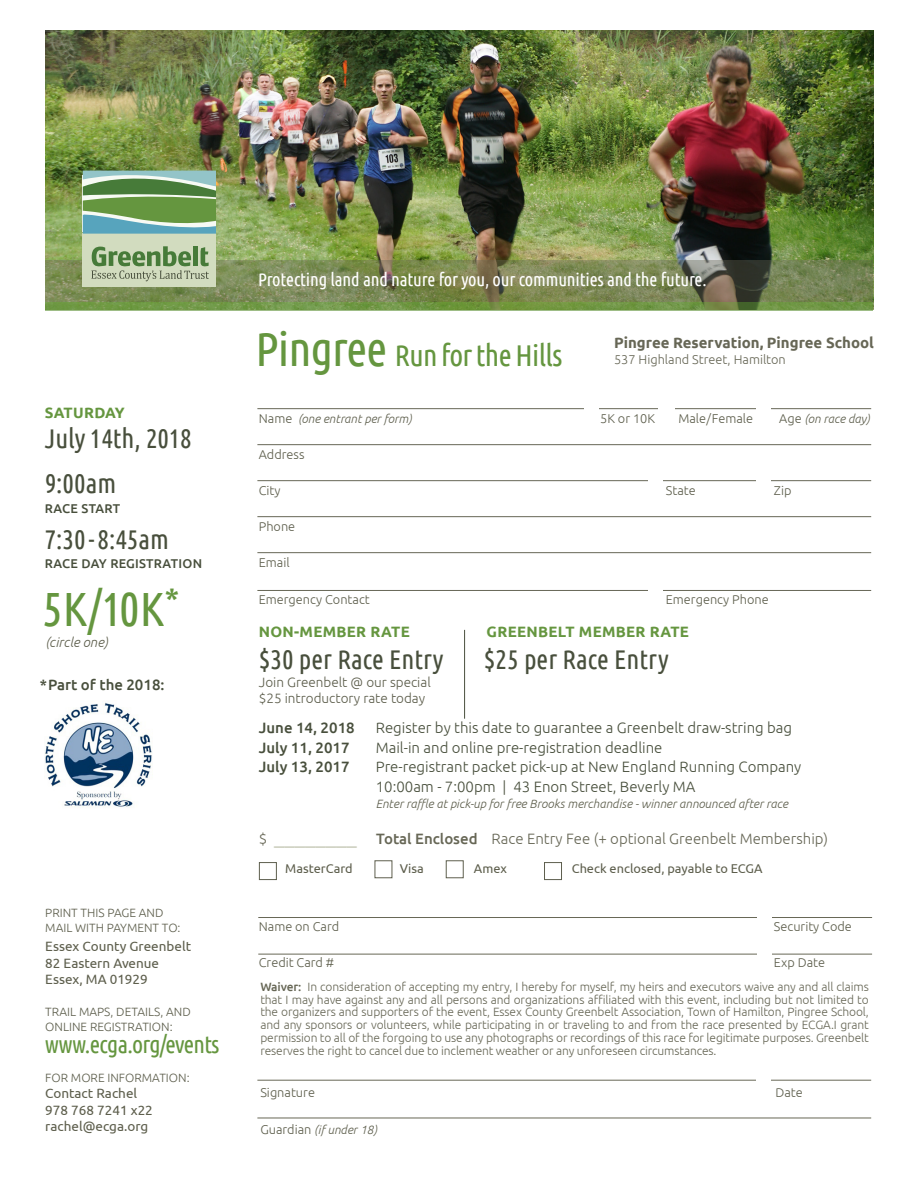
<style>
.page{position:relative;width:918px;height:1188px;background:#fff}
.page>*{position:absolute;margin:0;border:0;box-sizing:border-box;transform-origin:0 0}
.t1{font:48px "Ubuntu Condensed";color:#65963f}
.t2{font:30px "Ubuntu Condensed";letter-spacing:-.02em;color:#65963f}
.t3{font:27px "Ubuntu Condensed";color:#484f3c}
.t4{font:24px "Ubuntu Condensed";letter-spacing:-.03em;color:#65963f}
.t5{font:18.3px "Ubuntu Condensed";letter-spacing:-.01em;color:#fff}
.t6{font:300 15px "Ubuntu";color:#484f3c}
.t7{font:300 15px "Ubuntu";color:#676756}
.t8{font:500 15px "Ubuntu";color:#484f3c}
.t9{font:700 15px "Ubuntu";letter-spacing:.02em;color:#65963f}
.t10{font:700 15px "Ubuntu";color:#676756}
.t11{font:13.5px "Ubuntu";color:#5d5e4c}
.t12{font:300 13.5px "Ubuntu";color:#5d5e4c}
.t13{font:italic 300 13.5px "Ubuntu";color:#5d5e4c}
.t14{font:300 12.75px "Ubuntu";color:#5d5e4c}
.t15{font:12.75px "Ubuntu";color:#5d5e4c}
.t16{font:500 12.75px "Ubuntu";letter-spacing:.02em;color:#484f3c}
.t17{font:300 12.75px "Ubuntu";color:#676756}
.t18{font:300 12px/12.8px "Ubuntu";letter-spacing:-.01em;color:#676756;text-align:justify}
.t19{font:italic 300 12px "Ubuntu";color:#5d5e4c}
.t20{font:300 12px "Ubuntu";color:#5d5e4c}
.s1{font-size:48px}
.s2{font-style:normal;font-size:12.75px}
.s3{font-weight:400;font-size:21px;color:#ced1c1}
.s4{font-weight:500}
</style>
<div class="page">
<img style="left:45px;top:30px;width:829px;height:279px">
<hr style="left:257px;top:408px;width:614px;height:1px;background:#676756">
<hr style="left:257px;top:444px;width:614px;height:1px;background:#676756">
<hr style="left:257px;top:480px;width:614px;height:1px;background:#676756">
<hr style="left:257px;top:516px;width:614px;height:1px;background:#676756">
<hr style="left:257px;top:552px;width:614px;height:1px;background:#676756">
<hr style="left:257px;top:590px;width:614px;height:1px;background:#676756">
<svg style="left:45px;top:302px;width:828px;height:9px;background:#759a4c"></svg>
<svg style="left:45px;top:260px;width:828px;height:42px;background:#788254"></svg>
<div style="left:83px;top:234px;width:133px;height:53px;background:#d2dcbf"></div>
<svg style="left:81px;top:166px;width:135px;height:68px;background:#7aa67e"></svg>
<svg style="left:91px;top:246px;width:118px;height:35px"></svg>
<div style="left:375px;top:861px;width:17px;height:17px;border:1px solid #5e5f4e"></div>
<div style="left:446px;top:861px;width:17px;height:17px;border:1px solid #5e5f4e"></div>
<div style="left:259px;top:862px;width:18px;height:18px;border:1px solid #5e5f4e"></div>
<div style="left:544px;top:862px;width:18px;height:18px;border:1px solid #5e5f4e"></div>
<hr style="left:464px;top:630px;width:1px;height:89px;background:#484f3c">
<hr style="left:257px;top:1080px;width:614px;height:1px;background:#676756">
<hr style="left:257px;top:1118px;width:614px;height:1px;background:#676756">
<div style="left:659px;top:395px;width:16px;height:31px;background:#fff"></div>
<div style="left:584px;top:396px;width:15px;height:35px;background:#fff"></div>
<div style="left:648px;top:476px;width:14px;height:34px;background:#fff"></div>
<div style="left:648px;top:585px;width:14px;height:35px;background:#fff"></div>
<div style="left:756px;top:396px;width:14px;height:35px;background:#fff"></div>
<div style="left:756px;top:476px;width:14px;height:34px;background:#fff"></div>
<div style="left:756px;top:1072px;width:14px;height:34px;background:#fff"></div>
<hr style="left:258px;top:917px;width:614px;height:1px;background:#676756">
<hr style="left:258px;top:954px;width:614px;height:1px;background:#676756">
<div style="left:757px;top:934px;width:14px;height:35px;background:#fff"></div>
<div style="left:757px;top:898px;width:14px;height:34px;background:#fff"></div>
<img style="left:44px;top:702px;width:108px;height:106px">
<p class="t9" style="left:45px;top:404px;width:82px">SATURDAY</p>
<p class="t3" style="left:45px;top:422px;width:149px">July 14th, 2018</p>
<p class="t3" style="left:45px;top:467px;width:73px">9:00am</p>
<p class="t16" style="left:45px;top:500px;width:77px">RACE START</p>
<p class="t3" style="left:45px;top:523px;width:126px">7:30-8:45am</p>
<p class="t16" style="left:45px;top:556px;width:159px">RACE DAY REGISTRATION</p>
<p class="t1" style="left:42px;top:580px;width:139px">5K/10K<sup>*</sup></p>
<p class="t13" style="left:45px;top:634px;width:64px">(circle one)</p>
<p class="t8" style="left:40px;top:675px;width:126px">*Part of the 2018:</p>
<p class="t20" style="left:45px;top:905px;width:120px">PRINT THIS PAGE AND</p>
<p class="t20" style="left:45px;top:920px;width:137px">MAIL WITH PAYMENT TO:</p>
<p class="t11" style="left:45px;top:938px;width:147px">Essex County Greenbelt</p>
<p class="t11" style="left:45px;top:955px;width:115px">82 Eastern Avenue</p>
<p class="t11" style="left:45px;top:971px;width:104px">Essex, MA 01929</p>
<p class="t20" style="left:45px;top:1004px;width:147px">TRAIL MAPS, DETAILS, AND</p>
<p class="t20" style="left:45px;top:1019px;width:129px">ONLINE REGISTRATION:</p>
<p class="t4" style="left:45px;top:1030px;width:176px">www.ecga.org/events</p>
<p class="t20" style="left:45px;top:1070px;width:146px">FOR MORE INFORMATION:</p>
<p class="t11" style="left:45px;top:1085px;width:93px">Contact Rachel</p>
<p class="t11" style="left:45px;top:1102px;width:109px">978 768 7241 x22</p>
<p class="t11" style="left:45px;top:1118px;width:105px">rachel@ecga.org</p>
<p class="t5" style="left:258px;top:269px;width:450px">Protecting land and nature for you, our communities and the future.</p>
<p class="t2" style="left:256px;top:337px;width:308px"><span class="s1">Pingree</span> Run for the Hills</p>
<p class="t10" style="left:614px;top:333px;width:261px">Pingree Reservation, Pingree School</p>
<p class="t17" style="left:614px;top:352px;width:173px">537 Highland Street, Hamilton</p>
<p class="t19" style="left:259px;top:411px;width:155px"><span class="s2">Name</span> (one entrant per form)</p>
<p class="t14" style="left:600px;top:411px;width:56px">5K or 10K</p>
<p class="t14" style="left:678px;top:411px;width:76px">Male/Female</p>
<p class="t19" style="left:779px;top:411px;width:92px"><span class="s2">Age</span> (on race day)</p>
<p class="t14" style="left:259px;top:447px;width:47px">Address</p>
<p class="t14" style="left:259px;top:483px;width:23px">City</p>
<p class="t14" style="left:666px;top:483px;width:31px">State</p>
<p class="t14" style="left:774px;top:483px;width:19px">Zip</p>
<p class="t14" style="left:259px;top:519px;width:38px">Phone</p>
<p class="t14" style="left:259px;top:555px;width:32px">Email</p>
<p class="t14" style="left:259px;top:592px;width:113px">Emergency Contact</p>
<p class="t14" style="left:666px;top:592px;width:104px">Emergency Phone</p>
<p class="t9" style="left:259px;top:623px;width:152px">NON-MEMBER RATE</p>
<p class="t9" style="left:487px;top:623px;width:204px">GREENBELT MEMBER RATE</p>
<p class="t3" style="left:259px;top:643px;width:186px">$30 per Race Entry</p>
<p class="t3" style="left:484px;top:643px;width:186px">$25 per Race Entry</p>
<p class="t12" style="left:259px;top:674px;width:174px">Join Greenbelt @ our special</p>
<p class="t12" style="left:259px;top:691px;width:168px">$25 introductory rate today</p>
<p class="t8" style="left:259px;top:719px;width:97px">June 14, 2018</p>
<p class="t6" style="left:376px;top:719px;width:418px">Register by this date to guarantee a Greenbelt draw-string bag</p>
<p class="t8" style="left:259px;top:738px;width:92px">July 11, 2017</p>
<p class="t6" style="left:376px;top:739px;width:288px">Mail-in and online pre-registration deadline</p>
<p class="t8" style="left:259px;top:758px;width:92px">July 13, 2017</p>
<p class="t6" style="left:376px;top:758px;width:427px">Pre-registrant packet pick-up at New England Running Company</p>
<p class="t6" style="left:376px;top:778px;width:321px">10:00am - 7:00pm | 43 Enon Street, Beverly MA</p>
<p class="t19" style="left:376px;top:797px;width:414px">Enter raffle at pick-up for free Brooks merchandise - winner announced after race</p>
<p class="t7" style="left:259px;top:830px;width:571px">$ <span class="s3">________</span> <span class="s4">Total Enclosed</span> Race Entry Fee (+ optional Greenbelt Membership)</p>
<p class="t15" style="left:285px;top:861px;width:69px">MasterCard</p>
<p class="t15" style="left:400px;top:861px;width:25px">Visa</p>
<p class="t15" style="left:474px;top:861px;width:35px">Amex</p>
<p class="t15" style="left:572px;top:861px;width:192px">Check enclosed, payable to ECGA</p>
<p class="t14" style="left:259px;top:919px;width:82px">Name on Card</p>
<p class="t14" style="left:774px;top:919px;width:79px">Security Code</p>
<p class="t14" style="left:259px;top:955px;width:77px">Credit Card #</p>
<p class="t14" style="left:774px;top:955px;width:53px">Exp Date</p>
<p class="t18" style="left:260px;top:980px;width:610px"><span class="s4">Waiver:</span> In consideration of accepting my entry, I hereby for myself, my heirs and executors waive any and all claims that I may have against any and all persons and organizations affiliated with this event, including but not limited to the organizers and supporters of the event, Essex County Greenbelt Association, Town of Hamilton, Pingree School, and any sponsors or volunteers, while participating in or traveling to and from the race presented by ECGA.I grant permission to all of the forgoing to use any photographs or recordings of this race for legitimate purposes. Greenbelt reserves the right to cancel due to inclement weather or any unforeseen circumstances.</p>
<p class="t14" style="left:260px;top:1084px;width:56px">Signature</p>
<p class="t14" style="left:775px;top:1084px;width:29px">Date</p>
<p class="t19" style="left:260px;top:1123px;width:118px"><span class="s2">Guardian</span> (if under 18)</p>
</div>
